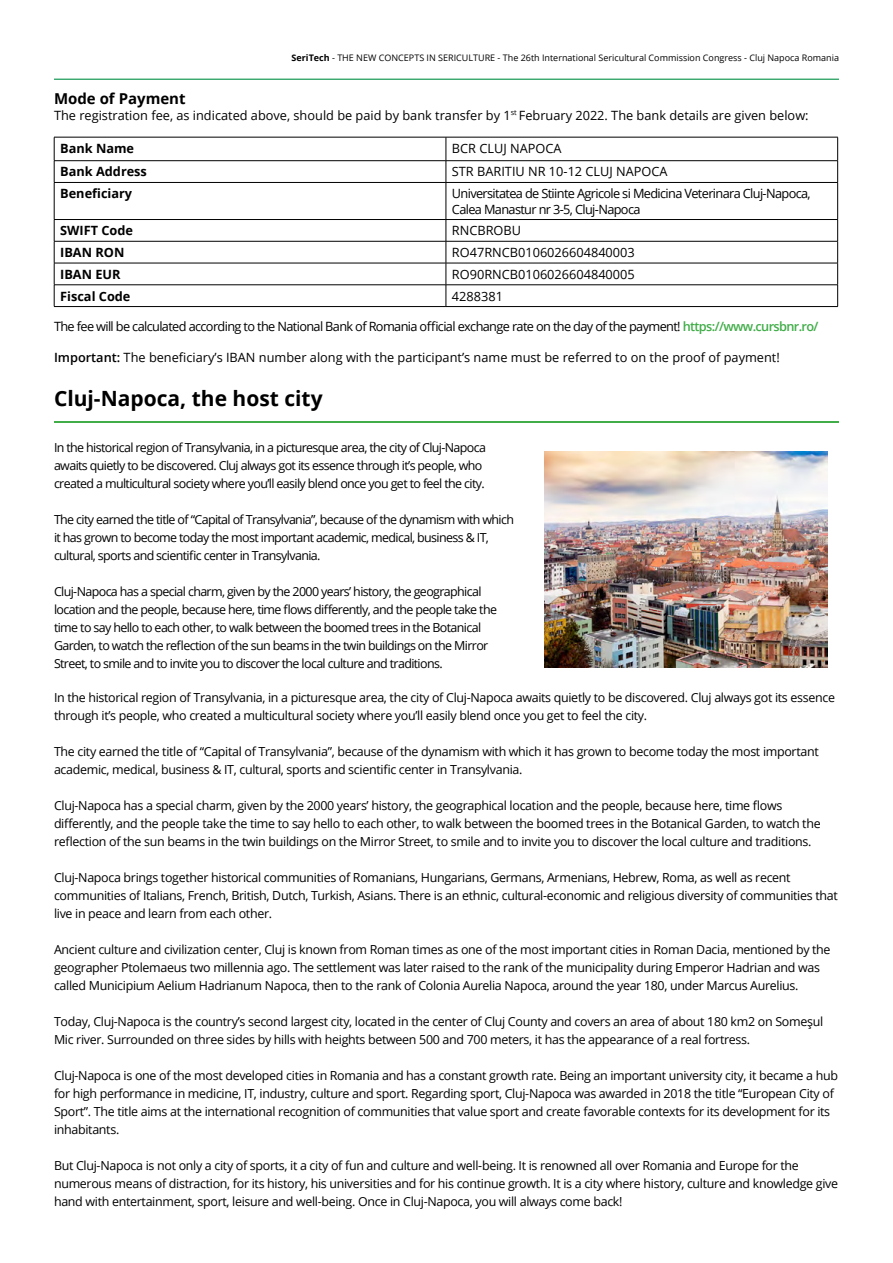
<style>
.page{position:relative;width:893px;height:1263px;background:#fff}
.page>*{position:absolute;margin:0;border:0;box-sizing:border-box;transform-origin:0 0}
.t1{font:700 21px "Open Sans";color:#000}
.t2{font:700 15px "Open Sans";color:#000}
.t3{font:12.75px "Open Sans";color:#000}
.t4{font:12.75px/15.3px "Open Sans";letter-spacing:-.05em;color:#000}
.t5{font:700 12.75px "Open Sans";color:#000}
.t6{font:12.45px/18px "Open Sans";letter-spacing:-.025em;color:#000}
.t7{font:12.45px/18px "Open Sans";letter-spacing:-.05em;color:#000}
.t8{font:9px "Open Sans";color:#000}
.s1{font-weight:700}
.s2{font-weight:600;color:#41ad49}
.s3{font-weight:600}
</style>
<div class="page">
<hr style="left:54px;top:79px;width:785px;height:1px;background:#039246">
<hr style="left:54px;top:421px;width:785px;height:2px;background:#41ad49">
<img style="left:544px;top:452px;width:283px;height:215px">
<hr style="left:54px;top:137px;width:392px;height:1px;background:#000">
<hr style="left:446px;top:137px;width:392px;height:1px;background:#000">
<hr style="left:54px;top:160px;width:392px;height:1px;background:#000">
<svg style="left:54px;top:137px;width:1px;height:45px"></svg>
<hr style="left:446px;top:160px;width:392px;height:1px;background:#000">
<svg style="left:446px;top:137px;width:1px;height:45px"></svg>
<svg style="left:837px;top:137px;width:1px;height:45px"></svg>
<hr style="left:54px;top:182px;width:392px;height:1px;background:#000">
<hr style="left:54px;top:183px;width:1px;height:36px;background:#000">
<hr style="left:446px;top:182px;width:392px;height:1px;background:#000">
<hr style="left:446px;top:183px;width:1px;height:36px;background:#000">
<hr style="left:837px;top:183px;width:1px;height:36px;background:#000">
<hr style="left:54px;top:219px;width:392px;height:1px;background:#000">
<hr style="left:446px;top:219px;width:392px;height:1px;background:#000">
<hr style="left:54px;top:241px;width:392px;height:1px;background:#000">
<hr style="left:446px;top:241px;width:392px;height:1px;background:#000">
<hr style="left:54px;top:263px;width:392px;height:1px;background:#000">
<hr style="left:446px;top:263px;width:392px;height:1px;background:#000">
<hr style="left:54px;top:285px;width:392px;height:1px;background:#000">
<svg style="left:54px;top:220px;width:1px;height:86px"></svg>
<hr style="left:446px;top:285px;width:392px;height:1px;background:#000">
<svg style="left:446px;top:220px;width:1px;height:86px"></svg>
<svg style="left:837px;top:220px;width:1px;height:86px"></svg>
<hr style="left:54px;top:306px;width:392px;height:1px;background:#000">
<hr style="left:446px;top:306px;width:392px;height:1px;background:#000">
<p class="t8" style="left:292px;top:51px;width:549px"><span class="s1">SeriTech</span> - THE NEW CONCEPTS IN SERICULTURE - The 26th International Sericultural Commission Congress - Cluj Napoca Romania</p>
<p class="t2" style="left:54px;top:88px;width:133px">Mode of Payment</p>
<p class="t3" style="left:54px;top:106px;width:756px">The registration fee, as indicated above, should be paid by bank transfer by 1<sup>st</sup> February 2022. The bank details are given below:</p>
<p class="t5" style="left:60px;top:139px;width:75px">Bank Name</p>
<p class="t3" style="left:452px;top:140px;width:111px">BCR CLUJ NAPOCA</p>
<p class="t5" style="left:60px;top:163px;width:88px">Bank Address</p>
<p class="t3" style="left:452px;top:163px;width:217px">STR BARITIU NR 10-12 CLUJ NAPOCA</p>
<p class="t5" style="left:60px;top:185px;width:74px">Beneficiary</p>
<p class="t4" style="left:452px;top:186px;width:360px">Universitatea de Stiinte Agricole si Medicina Veterinara Cluj-Napoca,<br>Calea Manastur nr 3-5, Cluj-Napoca</p>
<p class="t5" style="left:60px;top:222px;width:74px">SWIFT Code</p>
<p class="t3" style="left:452px;top:222px;width:71px">RNCBROBU</p>
<p class="t5" style="left:60px;top:243px;width:66px">IBAN RON</p>
<p class="t3" style="left:452px;top:244px;width:184px">RO47RNCB0106026604840003</p>
<p class="t5" style="left:60px;top:265px;width:62px">IBAN EUR</p>
<p class="t3" style="left:452px;top:265px;width:184px">RO90RNCB0106026604840005</p>
<p class="t5" style="left:60px;top:287px;width:72px">Fiscal Code</p>
<p class="t3" style="left:452px;top:287px;width:53px">4288381</p>
<p class="t4" style="left:54px;top:319px;width:766px">The fee will be calculated according to the National Bank of Romania official exchange rate on the day of the payment! <span class="s2">https://www.cursbnr.ro/</span></p>
<p class="t3" style="left:54px;top:348px;width:727px"><span class="s3">Important:</span> The beneficiary’s IBAN number along with the participant’s name must be referred to on the proof of payment!</p>
<h1 class="t1" style="left:54px;top:383px;width:270px">Cluj-Napoca, the host city</h1>
<p class="t7" style="left:54px;top:438px;width:434px">In the historical region of Transylvania, in a picturesque area, the city of Cluj-Napoca awaits quietly to be discovered. Cluj always got its essence through it’s people, who created a multicultural society where you’ll easily blend once you get to feel the city.</p>
<p class="t7" style="left:54px;top:510px;width:462px">The city earned the title of “Capital of Transylvania”, because of the dynamism with which it has grown to become today the most important academic, medical, business &amp; IT, cultural, sports and scientific center in Transylvania.</p>
<p class="t7" style="left:54px;top:582px;width:444px">Cluj-Napoca has a special charm, given by the 2000 years’ history, the geographical location and the people, because here, time flows differently, and the people take the time to say hello to each other, to walk between the boomed trees in the Botanical Garden, to watch the reflection of the sun beams in the twin buildings on the Mirror Street, to smile and to invite you to discover the local culture and traditions.</p>
<p class="t6" style="left:54px;top:688px;width:782px">In the historical region of Transylvania, in a picturesque area, the city of Cluj-Napoca awaits quietly to be discovered. Cluj always got its essence through it’s people, who created a multicultural society where you’ll easily blend once you get to feel the city.</p>
<p class="t6" style="left:54px;top:742px;width:766px">The city earned the title of “Capital of Transylvania”, because of the dynamism with which it has grown to become today the most important academic, medical, business &amp; IT, cultural, sports and scientific center in Transylvania.</p>
<p class="t6" style="left:54px;top:796px;width:768px">Cluj-Napoca has a special charm, given by the 2000 years’ history, the geographical location and the people, because here, time flows differently, and the people take the time to say hello to each other, to walk between the boomed trees in the Botanical Garden, to watch the reflection of the sun beams in the twin buildings on the Mirror Street, to smile and to invite you to discover the local culture and traditions.</p>
<p class="t6" style="left:54px;top:868px;width:785px">Cluj-Napoca brings together historical communities of Romanians, Hungarians, Germans, Armenians, Hebrew, Roma, as well as recent communities of Italians, French, British, Dutch, Turkish, Asians. There is an ethnic, cultural-economic and religious diversity of communities that live in peace and learn from each other.</p>
<p class="t6" style="left:54px;top:940px;width:778px">Ancient culture and civilization center, Cluj is known from Roman times as one of the most important cities in Roman Dacia, mentioned by the geographer Ptolemaeus two millennia ago. The settlement was later raised to the rank of the municipality during Emperor Hadrian and was called Municipium Aelium Hadrianum Napoca, then to the rank of Colonia Aurelia Napoca, around the year 180, under Marcus Aurelius.</p>
<p class="t6" style="left:54px;top:1012px;width:771px">Today, Cluj-Napoca is the country’s second largest city, located in the center of Cluj County and covers an area of about 180 km2 on Someşul<br>Mic river. Surrounded on three sides by hills with heights between 500 and 700 meters, it has the appearance of a real fortress.</p>
<p class="t6" style="left:54px;top:1066px;width:785px">Cluj-Napoca is one of the most developed cities in Romania and has a constant growth rate. Being an important university city, it became a hub for high performance in medicine, IT, industry, culture and sport. Regarding sport, Cluj-Napoca was awarded in 2018 the title “European City of Sport”. The title aims at the international recognition of communities that value sport and create favorable contexts for its development for its inhabitants.</p>
<p class="t6" style="left:54px;top:1156px;width:786px">But Cluj-Napoca is not only a city of sports, it a city of fun and culture and well-being. It is renowned all over Romania and Europe for the numerous means of distraction, for its history, his universities and for his continue growth. It is a city where history, culture and knowledge give hand with entertainment, sport, leisure and well-being. Once in Cluj-Napoca, you will always come back!</p>
</div>
